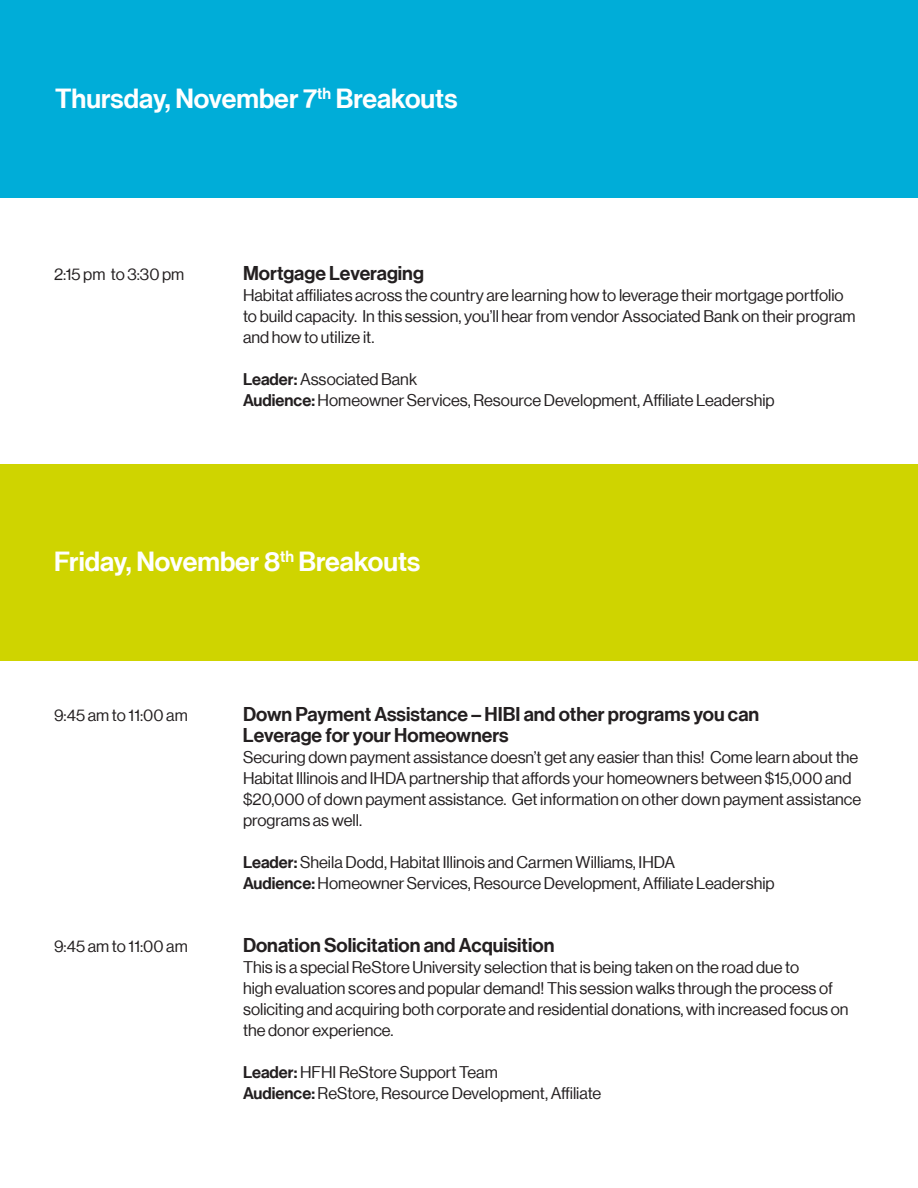
<style>
.page{position:relative;width:918px;height:1188px;background:#fff}
.page>*{position:absolute;margin:0;border:0;box-sizing:border-box;transform-origin:0 0}
.t1{font:500 27px "Neue Haas Grotesk Display";color:#fff}
.t2{font:500 19.5px "Neue Haas Grotesk Display";color:#231f20}
.t3{font:16.5px/21px "Neue Haas Grotesk Display";color:#231f20}
.s1{font-weight:500}
</style>
<div class="page">
<div style="left:0;top:0;width:918px;height:198px;background:#00add8"></div>
<div style="left:0;top:464px;width:918px;height:196px;background:#cfd400"></div>
<p class="t1" style="left:55px;top:83px;width:404px">Thursday, November 7<sup>th</sup> Breakouts</p>
<p class="t3" style="left:54px;top:263px;width:132px">2:15 pm to 3:30 pm</p>
<p class="t2" style="left:243px;top:261px;width:182px">Mortgage Leveraging</p>
<p class="t3" style="left:243px;top:284px;width:602px">Habitat affiliates across the country are learning how to leverage their mortgage portfolio</p>
<p class="t3" style="left:243px;top:305px;width:614px">to build capacity. In this session, you’ll hear from vendor Associated Bank on their program and how to utilize it.</p>
<p class="t3" style="left:243px;top:368px;width:176px"><span class="s1">Leader:</span> Associated Bank</p>
<p class="t3" style="left:243px;top:389px;width:533px"><span class="s1">Audience:</span> Homeowner Services, Resource Development, Affiliate Leadership</p>
<p class="t1" style="left:54px;top:546px;width:368px">Friday, November 8<sup>th</sup> Breakouts</p>
<p class="t3" style="left:54px;top:704px;width:135px">9:45 am to 11:00 am</p>
<p class="t2" style="left:243px;top:702px;width:518px">Down Payment Assistance – HIBI and other programs you can</p>
<p class="t2" style="left:243px;top:723px;width:267px">Leverage for your Homeowners</p>
<p class="t3" style="left:243px;top:746px;width:620px">Securing down payment assistance doesn’t get any easier than this! Come learn about the Habitat Illinois and IHDA partnership that affords your homeowners between $15,000 and $20,000 of down payment assistance. Get information on other down payment assistance programs as well.</p>
<p class="t3" style="left:243px;top:851px;width:434px"><span class="s1">Leader:</span> Sheila Dodd, Habitat Illinois and Carmen Williams, IHDA</p>
<p class="t3" style="left:243px;top:872px;width:533px"><span class="s1">Audience:</span> Homeowner Services, Resource Development, Affiliate Leadership</p>
<p class="t3" style="left:54px;top:935px;width:135px">9:45 am to 11:00 am</p>
<p class="t2" style="left:243px;top:933px;width:313px">Donation Solicitation and Acquisition</p>
<p class="t3" style="left:243px;top:956px;width:558px">This is a special ReStore University selection that is being taken on the road due to</p>
<p class="t3" style="left:243px;top:977px;width:591px">high evaluation scores and popular demand! This session walks through the process of</p>
<p class="t3" style="left:243px;top:998px;width:607px">soliciting and acquiring both corporate and residential donations, with increased focus on the donor experience.</p>
<p class="t3" style="left:243px;top:1061px;width:256px"><span class="s1">Leader:</span> HFHI ReStore Support Team</p>
<p class="t3" style="left:243px;top:1082px;width:360px"><span class="s1">Audience:</span> ReStore, Resource Development, Affiliate</p>
</div>
